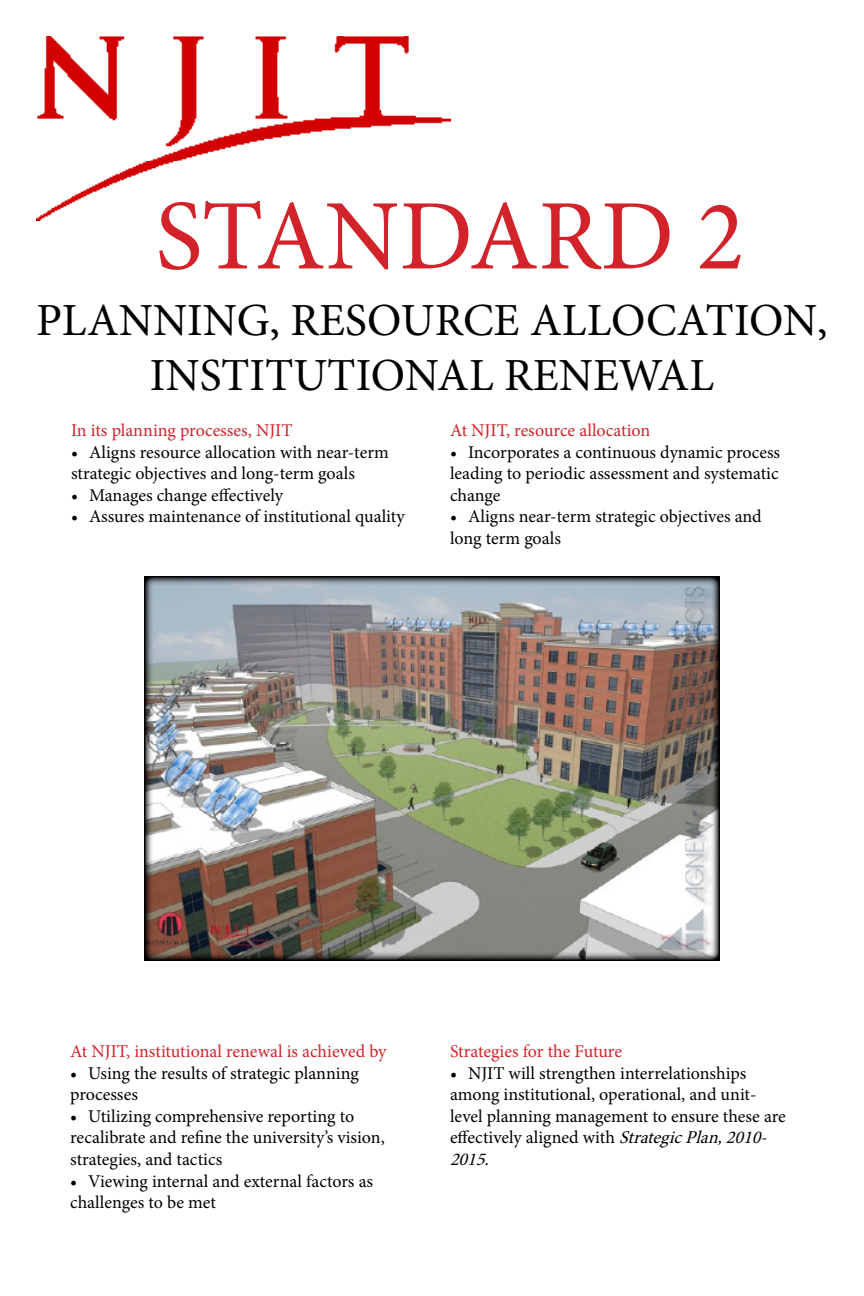
<style>
.page{position:relative;width:864px;height:1296px;background:#fff}
.page>*{position:absolute;margin:0;border:0;box-sizing:border-box;transform-origin:0 0}
.t1{font:100px "Minion Pro";color:#d2232a}
.t2{font:46px/55.2px "Minion Pro";color:#000;text-align:center}
.t3{font:18px/21.6px "Minion Pro";color:#000}
.t4{font:18px "Minion Pro";color:#d2232a}
.s1{font-style:italic}
</style>
<div class="page">
<img style="left:36px;top:36px;width:414px;height:185px">
<img style="left:144px;top:576px;width:576px;height:384px">
<h1 class="t1" style="left:155px;top:170px;width:591px">STANDARD 2</h1>
<h2 class="t2" style="left:36px;top:293px;width:793px">PLANNING, RESOURCE ALLOCATION,<br>INSTITUTIONAL RENEWAL</h2>
<p class="t4" style="left:71px;top:418px;width:223px">In its planning processes, NJIT</p>
<p class="t3" style="left:71px;top:441px;width:319px">• Aligns resource allocation with near-term strategic objectives and long-term goals</p>
<p class="t3" style="left:71px;top:484px;width:214px">• Manages change effectively</p>
<p class="t3" style="left:71px;top:506px;width:335px">• Assures maintenance of institutional quality</p>
<p class="t4" style="left:450px;top:418px;width:202px">At NJIT, resource allocation</p>
<p class="t3" style="left:450px;top:441px;width:332px;text-align:justify">• Incorporates a continuous dynamic process leading to periodic assessment and systematic change</p>
<p class="t3" style="left:450px;top:506px;width:313px">• Aligns near-term strategic objectives and long term goals</p>
<p class="t4" style="left:70px;top:1039px;width:318px">At NJIT, institutional renewal is achieved by</p>
<p class="t3" style="left:70px;top:1062px;width:290px">• Using the results of strategic planning processes</p>
<p class="t3" style="left:70px;top:1105px;width:316px">• Utilizing comprehensive reporting to recalibrate and refine the university’s vision, strategies, and tactics</p>
<p class="t3" style="left:70px;top:1170px;width:304px">• Viewing internal and external factors as challenges to be met</p>
<p class="t4" style="left:450px;top:1039px;width:174px">Strategies for the Future</p>
<p class="t3" style="left:450px;top:1062px;width:337px">• NJIT will strengthen interrelationships among institutional, operational, and unit&shy;level planning management to ensure these are effectively aligned with <span class="s1">StrategicPlan,2010- 2015.</span></p>
</div>
